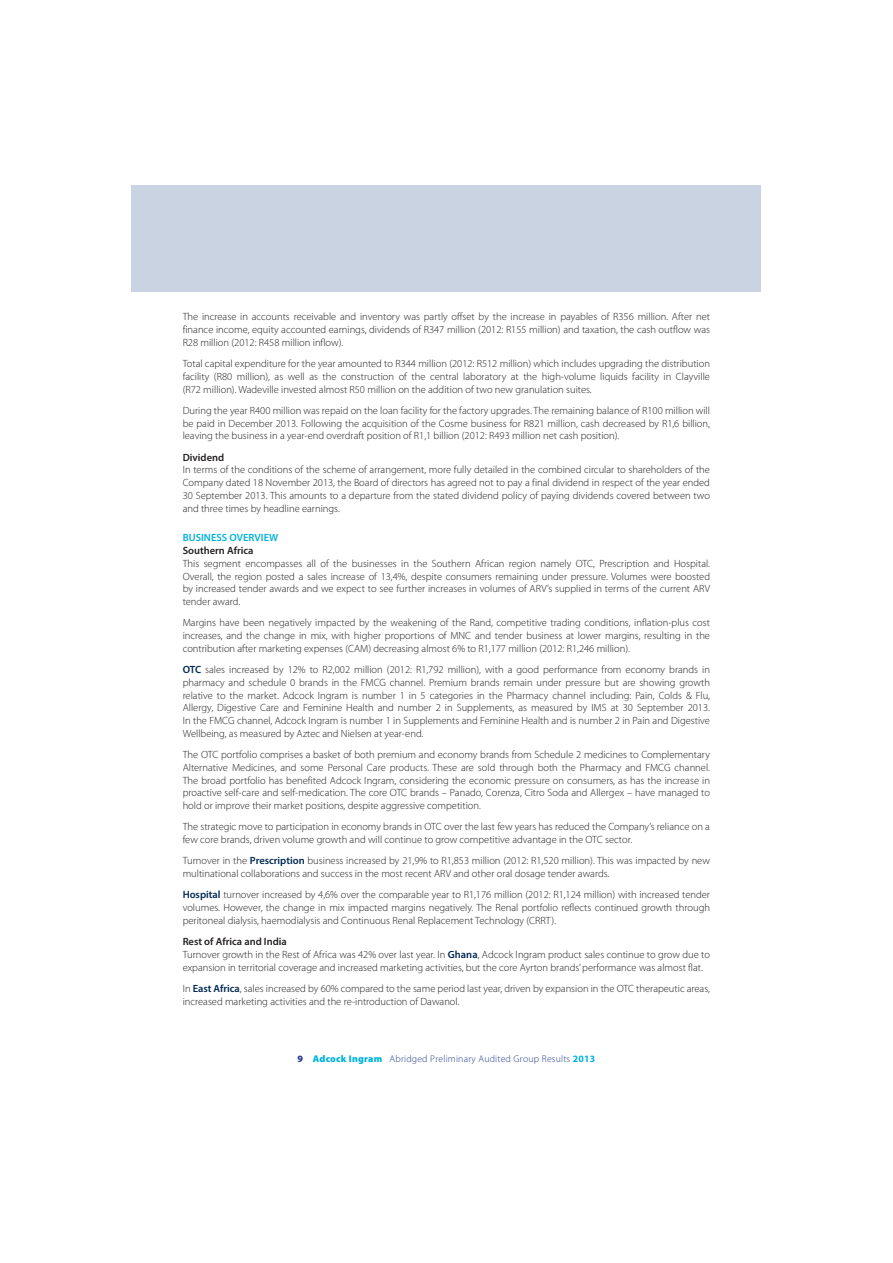
<style>
.page{position:relative;width:893px;height:1263px;background:#fff}
.page>*{position:absolute;margin:0;border:0;box-sizing:border-box;transform-origin:0 0}
.t1{font:300 10.5px/12.8px "Myriad Pro";color:#231f20;text-align:justify}
.t2{font:600 10.5px "Myriad Pro";color:#231f20}
.t3{font:600 10.5px "Myriad Pro";color:#00b3dc}
.t4{font:300 9.75px "Myriad Pro";letter-spacing:.02em;color:#25408e}
.s1{font-weight:600;color:#002953}
.s2{font-weight:600}
.s3{font-weight:900}
.s4{font-weight:900;color:#00b3dc}
.s5{font-weight:700;color:#00b3dc}
</style>
<div class="page">
<div style="left:132px;top:185px;width:629px;height:106px;background:#cad3e2"></div>
<p class="t1" style="left:183px;top:311px;width:529px">The increase in accounts receivable and inventory was partly offset by the increase in payables of R356 million. After net finance income, equity accounted earnings, dividends of R347 million (2012: R155 million) and taxation, the cash outflow was R28 million (2012: R458 million inflow).</p>
<p class="t1" style="left:183px;top:358px;width:529px">Total capital expenditure for the year amounted to R344 million (2012: R512 million) which includes upgrading the distribution facility (R80 million), as well as the construction of the central laboratory at the high-volume liquids facility in Clayville (R72 million). Wadeville invested almost R50 million on the addition of two new granulation suites.</p>
<p class="t1" style="left:183px;top:405px;width:529px">During the year R400 million was repaid on the loan facility for the factory upgrades. The remaining balance of R100 million will be paid in December 2013. Following the acquisition of the Cosme business for R821 million, cash decreased by R1,6 billion, leaving the business in a year-end overdraft position of R1,1 billion (2012: R493 million net cash position).</p>
<p class="t2" style="left:183px;top:453px;width:43px">Dividend</p>
<p class="t1" style="left:183px;top:464px;width:529px">In terms of the conditions of the scheme of arrangement, more fully detailed in the combined circular to shareholders of the Company dated 18 November 2013, the Board of directors has agreed not to pay a final dividend in respect of the year ended 30 September 2013. This amounts to a departure from the stated dividend policy of paying dividends covered between two and three times by headline earnings.</p>
<p class="t3" style="left:183px;top:534px;width:97px">BUSINESS OVERVIEW</p>
<p class="t2" style="left:183px;top:547px;width:72px">Southern Africa</p>
<p class="t1" style="left:183px;top:558px;width:529px">This segment encompasses all of the businesses in the Southern African region namely OTC, Prescription and Hospital.<br>Overall, the region posted a sales increase of 13,4%, despite consumers remaining under pressure. Volumes were boosted by increased tender awards and we expect to see further increases in volumes of ARV’s supplied in terms of the current ARV tender award.</p>
<p class="t1" style="left:183px;top:617px;width:529px">Margins have been negatively impacted by the weakening of the Rand, competitive trading conditions, inflation-plus cost increases, and the change in mix, with higher proportions of MNC and tender business at lower margins, resulting in the contribution after marketing expenses (CAM) decreasing almost 6% to R1,177 million (2012: R1,246 million).</p>
<p class="t1" style="left:183px;top:664px;width:529px"><span class="s1">OTC</span> sales increased by 12% to R2,002 million (2012: R1,792 million), with a good performance from economy brands in pharmacy and schedule 0 brands in the FMCG channel. Premium brands remain under pressure but are showing growth relative to the market. Adcock Ingram is number 1 in 5 categories in the Pharmacy channel including: Pain, Colds &amp; Flu, Allergy, Digestive Care and Feminine Health and number 2 in Supplements, as measured by IMS at 30 September 2013.<br>In the FMCG channel, Adcock Ingram is number 1 in Supplements and Feminine Health and is number 2 in Pain and Digestive Wellbeing, as measured by Aztec and Nielsen at year-end.</p>
<p class="t1" style="left:183px;top:749px;width:529px">The OTC portfolio comprises a basket of both premium and economy brands from Schedule 2 medicines to Complementary Alternative Medicines, and some Personal Care products. These are sold through both the Pharmacy and FMCG channel.<br>The broad portfolio has benefited Adcock Ingram, considering the economic pressure on consumers, as has the increase in proactive self-care and self-medication. The core OTC brands – Panado, Corenza, Citro Soda and Allergex – have managed to hold or improve their market positions, despite aggressive competition.</p>
<p class="t1" style="left:183px;top:821px;width:529px">The strategic move to participation in economy brands in OTC over the last few years has reduced the Company’s reliance on a few core brands, driven volume growth and will continue to grow competitive advantage in the OTC sector.</p>
<p class="t1" style="left:183px;top:855px;width:529px">Turnover in the <span class="s1">Prescription</span> business increased by 21,9% to R1,853 million (2012: R1,520 million). This was impacted by new multinational collaborations and success in the most recent ARV and other oral dosage tender awards.</p>
<p class="t1" style="left:183px;top:889px;width:529px"><span class="s1">Hospital</span> turnover increased by 4,6% over the comparable year to R1,176 million (2012: R1,124 million) with increased tender volumes. However, the change in mix impacted margins negatively. The Renal portfolio reflects continued growth through peritoneal dialysis, haemodialysis and Continuous Renal Replacement Technology (CRRT).</p>
<p class="t1" style="left:183px;top:936px;width:529px;text-align:left"><span class="s2">Rest of Africa and India<br></span>Turnover growth in the Rest of Africa was 42% over last year. In <span class="s1">Ghana</span>, Adcock Ingram product sales continue to grow due to expansion in territorial coverage and increased marketing activities, but the core Ayrton brands’ performance was almost flat.</p>
<p class="t1" style="left:183px;top:983px;width:529px">In <span class="s1">East Africa</span>, sales increased by 60% compared to the same period last year, driven by expansion in the OTC therapeutic areas, increased marketing activities and the re-introduction of Dawanol.</p>
<p class="t4" style="left:297px;top:1055px;width:299px"><span class="s3">9</span> <span class="s4">Adcock Ingram</span> Abridged Preliminary Audited Group Results <span class="s5">2013</span></p>
</div>
